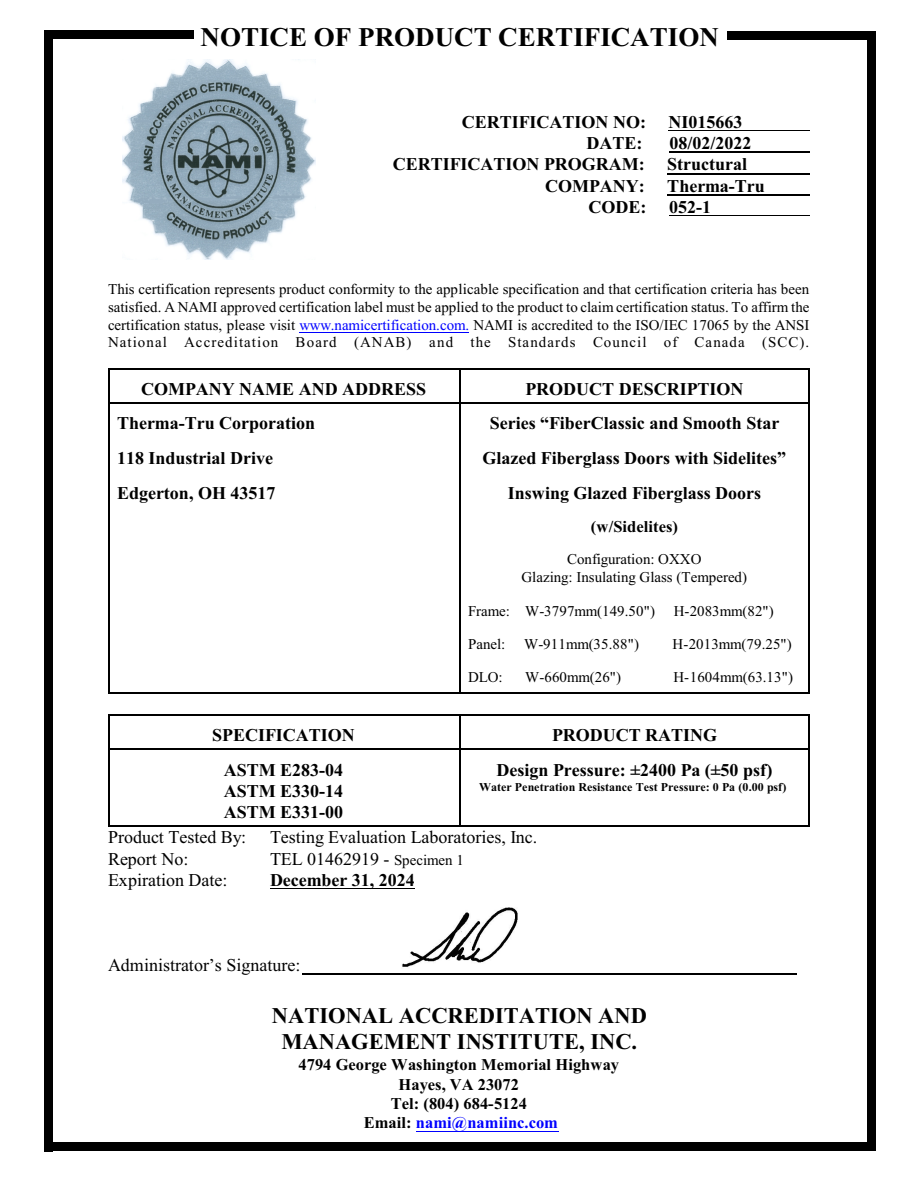
<style>
.page{position:relative;width:918px;height:1188px;background:#fff}
.page>*{position:absolute;margin:0;border:0;box-sizing:border-box;transform-origin:0 0}
.t1{font:700 27px "Times New Roman";color:#000}
.t2{font:700 22.5px/26.2px "Times New Roman";color:#000;text-align:center}
.t3{font:700 18px/21.3px "Times New Roman";color:#000;text-align:justify}
.t4{font:18px "Times New Roman";color:#000}
.t5{font:700 16.5px/19.5px "Times New Roman";color:#000;text-align:center}
.t6{font:15px/17.7px "Times New Roman";letter-spacing:.005em;color:#000;text-align:justify}
.t7{font:700 12px "Times New Roman";color:#000}
.s1{color:#00f}
.s2{font-size:15px}
</style>
<div class="page">
<hr style="left:108px;top:369px;width:351px;height:1px;background:#000">
<hr style="left:108px;top:370px;width:1px;height:33px;background:#000">
<hr style="left:108px;top:402px;width:351px;height:1px;background:#000">
<hr style="left:809px;top:369px;width:1px;height:34px;background:#000">
<hr style="left:459px;top:369px;width:351px;height:1px;background:#000">
<hr style="left:459px;top:370px;width:1px;height:33px;background:#000">
<hr style="left:459px;top:402px;width:349px;height:1px;background:#000">
<hr style="left:108px;top:403px;width:1px;height:35px;background:#000">
<hr style="left:809px;top:403px;width:1px;height:35px;background:#000">
<hr style="left:459px;top:403px;width:1px;height:35px;background:#000">
<hr style="left:108px;top:438px;width:1px;height:34px;background:#000">
<hr style="left:809px;top:438px;width:1px;height:34px;background:#000">
<hr style="left:459px;top:438px;width:1px;height:34px;background:#000">
<hr style="left:108px;top:472px;width:1px;height:35px;background:#000">
<hr style="left:809px;top:472px;width:1px;height:35px;background:#000">
<hr style="left:459px;top:472px;width:1px;height:35px;background:#000">
<hr style="left:108px;top:507px;width:1px;height:34px;background:#000">
<hr style="left:809px;top:507px;width:1px;height:34px;background:#000">
<hr style="left:459px;top:507px;width:1px;height:34px;background:#000">
<hr style="left:108px;top:542px;width:1px;height:51px;background:#000">
<hr style="left:809px;top:542px;width:1px;height:51px;background:#000">
<hr style="left:459px;top:542px;width:1px;height:51px;background:#000">
<hr style="left:108px;top:593px;width:1px;height:33px;background:#000">
<hr style="left:809px;top:593px;width:1px;height:33px;background:#000">
<hr style="left:459px;top:593px;width:1px;height:33px;background:#000">
<hr style="left:108px;top:626px;width:1px;height:33px;background:#000">
<hr style="left:809px;top:626px;width:1px;height:33px;background:#000">
<hr style="left:459px;top:626px;width:1px;height:33px;background:#000">
<hr style="left:108px;top:692px;width:351px;height:1px;background:#000">
<hr style="left:108px;top:659px;width:1px;height:33px;background:#000">
<hr style="left:809px;top:659px;width:1px;height:34px;background:#000">
<hr style="left:459px;top:692px;width:351px;height:1px;background:#000">
<hr style="left:459px;top:659px;width:1px;height:33px;background:#000">
<hr style="left:108px;top:715px;width:351px;height:1px;background:#000">
<hr style="left:108px;top:716px;width:1px;height:33px;background:#000">
<hr style="left:108px;top:748px;width:351px;height:1px;background:#000">
<hr style="left:809px;top:715px;width:1px;height:34px;background:#000">
<hr style="left:459px;top:715px;width:351px;height:1px;background:#000">
<hr style="left:459px;top:716px;width:1px;height:33px;background:#000">
<hr style="left:459px;top:748px;width:349px;height:1px;background:#000">
<hr style="left:108px;top:825px;width:351px;height:1px;background:#000">
<hr style="left:108px;top:749px;width:1px;height:76px;background:#000">
<hr style="left:809px;top:749px;width:1px;height:77px;background:#000">
<hr style="left:459px;top:825px;width:351px;height:1px;background:#000">
<hr style="left:459px;top:749px;width:1px;height:76px;background:#000">
<hr style="left:669px;top:130px;width:141px;height:1px;background:#000">
<hr style="left:669px;top:152px;width:141px;height:1px;background:#000">
<hr style="left:667px;top:173px;width:143px;height:1px;background:#000">
<hr style="left:667px;top:194px;width:143px;height:1px;background:#000">
<hr style="left:669px;top:215px;width:141px;height:1px;background:#000">
<hr style="left:300px;top:332px;width:169px;height:1px;background:#00f">
<hr style="left:270px;top:888px;width:145px;height:1px;background:#000">
<hr style="left:416px;top:1131px;width:142px;height:1px;background:#00f">
<div style="left:867px;top:32px;width:8px;height:1119px;background:#000"></div>
<div style="left:728px;top:32px;width:147px;height:8px;background:#000"></div>
<div style="left:44px;top:31px;width:9px;height:1120px;background:#000"></div>
<div style="left:44px;top:30px;width:150px;height:9px;background:#000"></div>
<hr style="left:302px;top:973px;width:494px;height:2px;background:#000">
<div style="left:44px;top:1142px;width:831px;height:9px;background:#000"></div>
<img style="left:122px;top:60px;width:194px;height:199px">
<img style="left:402px;top:908px;width:116px;height:59px">
<h1 class="t1" style="left:201px;top:28px;width:520px">NOTICE OF PRODUCT CERTIFICATION</h1>
<p class="t3" style="left:462px;top:113px;width:186px">CERTIFICATION NO:</p>
<p class="t3" style="left:669px;top:113px;width:75px">NI015663</p>
<p class="t3" style="left:586px;top:134px;width:57px">DATE:</p>
<p class="t3" style="left:669px;top:134px;width:84px">08/02/2022</p>
<p class="t3" style="left:393px;top:155px;width:254px">CERTIFICATION PROGRAM:</p>
<p class="t3" style="left:667px;top:155px;width:81px">Structural</p>
<p class="t3" style="left:545px;top:177px;width:101px">COMPANY:</p>
<p class="t3" style="left:667px;top:177px;width:99px">Therma-Tru</p>
<p class="t3" style="left:589px;top:198px;width:59px">CODE:</p>
<p class="t3" style="left:669px;top:198px;width:43px">052-1</p>
<p class="t6" style="left:108px;top:282px;width:703px">This certification represents product conformity to the applicable specification and that certification criteria has been satisfied. A NAMI approved certification label must be applied to the product to claim certification status. To affirm the certification status, please visit <span class="s1">www.namicertification.com.</span> NAMI is accredited to the ISO/IEC 17065 by the ANSI National Accreditation Board (ANAB) and the Standards Council of Canada (SCC).</p>
<p class="t3" style="left:141px;top:380px;width:287px">COMPANY NAME AND ADDRESS</p>
<p class="t3" style="left:525px;top:380px;width:220px">PRODUCT DESCRIPTION</p>
<p class="t3" style="left:117px;top:415px;width:200px">Therma-Tru Corporation</p>
<p class="t3" style="left:490px;top:415px;width:291px">Series “FiberClassic and Smooth Star</p>
<p class="t3" style="left:117px;top:449px;width:158px">118 Industrial Drive</p>
<p class="t3" style="left:483px;top:449px;width:305px">Glazed Fiberglass Doors with Sidelites”</p>
<p class="t3" style="left:117px;top:484px;width:160px">Edgerton, OH 43517</p>
<p class="t3" style="left:508px;top:484px;width:255px">Inswing Glazed Fiberglass Doors</p>
<p class="t5" style="left:591px;top:518px;width:88px">(w/Sidelites)</p>
<p class="t6" style="left:521px;top:552px;width:227px;text-align:center">Configuration: OXXO<br>Glazing: Insulating Glass (Tempered)</p>
<p class="t6" style="left:468px;top:603px;width:189px">Frame: W-3797mm(149.50")</p>
<p class="t6" style="left:674px;top:603px;width:102px">H-2083mm(82")</p>
<p class="t6" style="left:468px;top:637px;width:173px">Panel: W-911mm(35.88")</p>
<p class="t6" style="left:673px;top:637px;width:121px">H-2013mm(79.25")</p>
<p class="t6" style="left:468px;top:670px;width:36px">DLO:</p>
<p class="t6" style="left:525px;top:670px;width:98px">W-660mm(26")</p>
<p class="t6" style="left:673px;top:670px;width:121px">H-1604mm(63.13")</p>
<p class="t3" style="left:212px;top:726px;width:144px">SPECIFICATION</p>
<p class="t3" style="left:552px;top:726px;width:167px">PRODUCT RATING</p>
<p class="t3" style="left:224px;top:761px;width:121px">ASTM E283-04<br>ASTM E330-14<br>ASTM E331-00</p>
<p class="t3" style="left:497px;top:761px;width:277px">Design Pressure: ±2400 Pa (±50 psf)</p>
<p class="t7" style="left:479px;top:783px;width:309px">Water Penetration Resistance Test Pressure: 0 Pa (0.00 psf)</p>
<p class="t4" style="left:108px;top:831px;width:140px">Product Tested By:</p>
<p class="t4" style="left:270px;top:831px;width:269px">Testing Evaluation Laboratories, Inc.</p>
<p class="t4" style="left:108px;top:852px;width:82px">Report No:</p>
<p class="t4" style="left:270px;top:852px;width:195px">TEL 01462919 - <span class="s2">Specimen 1</span></p>
<p class="t4" style="left:108px;top:874px;width:121px">Expiration Date:</p>
<p class="t3" style="left:270px;top:871px;width:146px">December 31, 2024</p>
<p class="t4" style="left:108px;top:959px;width:194px">Administrator’s Signature:</p>
<h2 class="t2" style="left:272px;top:1005px;width:376px">NATIONAL ACCREDITATION AND<br>MANAGEMENT INSTITUTE, INC.</h2>
<p class="t5" style="left:299px;top:1057px;width:322px">4794 George Washington Memorial Highway<br>Hayes, VA 23072<br>Tel: (804) 684-5124<br>Email: <span class="s1">nami@namiinc.com</span></p>
</div>
